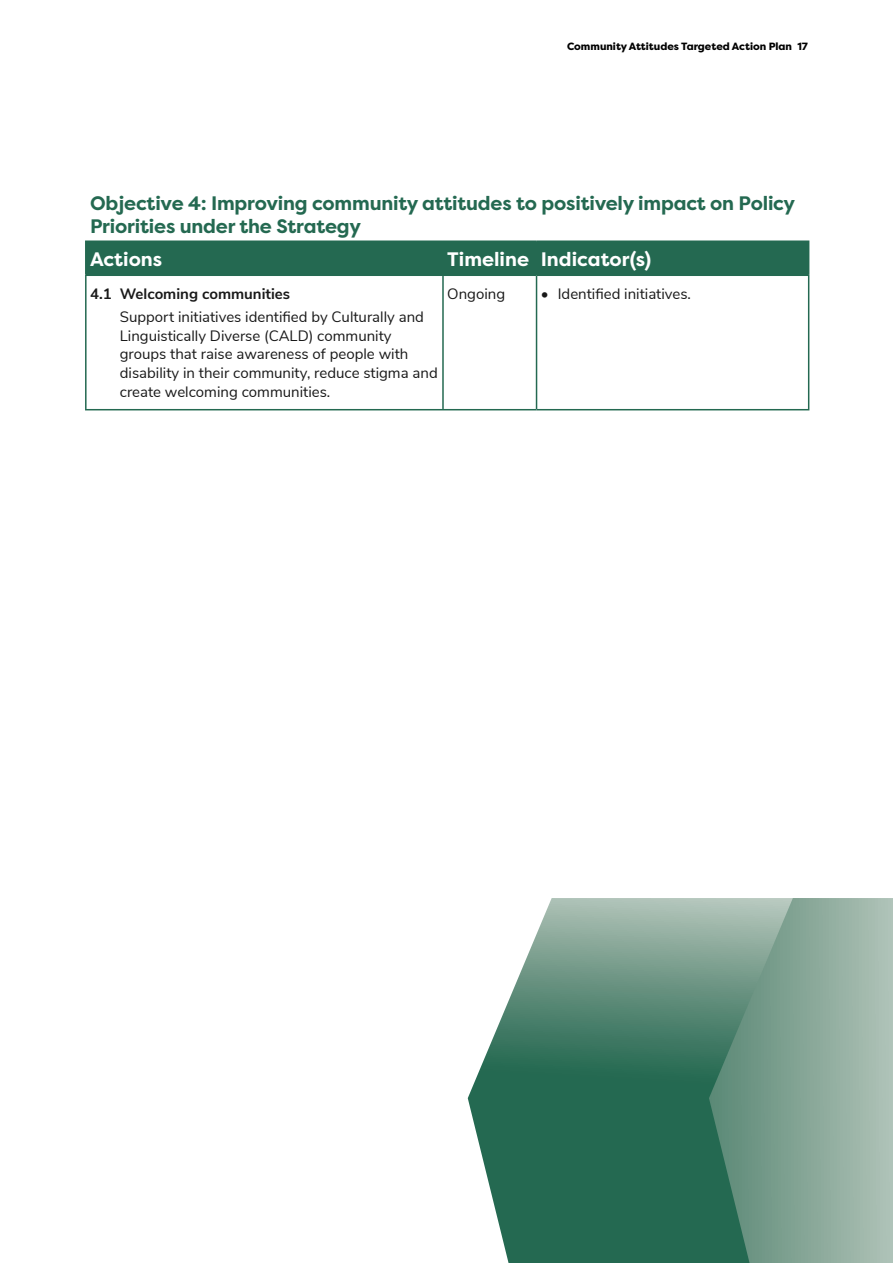
<style>
.page{position:relative;width:893px;height:1263px;background:#fff}
.page>*{position:absolute;margin:0;border:0;box-sizing:border-box;transform-origin:0 0}
.Table_N_header{font:700 19.5px/22.5px "Filson Pro";letter-spacing:-.01em;color:#246951}
.Table_N_header-2{font:700 19.5px "Filson Pro";color:#fff}
.Table_Copy{font:15px/18.8px "Nunito Sans";color:#191919}
.Table_Bold_Headings{font:700 15px "Nunito Sans";color:#191919}
.Table_Bullets_1{font:15px "Nunito Sans";color:#191919}
.Table_Dates{font:15px "Nunito Sans";color:#191919}
.t1{font:800 10.5px "Filson Pro";color:#000}
</style>
<div class="page">
<div style="left:87px;top:242px;width:721px;height:32px;background:#246951"></div>
<hr style="left:85px;top:242px;width:2px;height:32px;background:#246951">
<hr style="left:85px;top:240px;width:358px;height:2px;background:#246951">
<hr style="left:85px;top:274px;width:358px;height:2px;background:#246951">
<hr style="left:443px;top:240px;width:93px;height:2px;background:#246951">
<hr style="left:443px;top:274px;width:93px;height:2px;background:#246951">
<hr style="left:536px;top:240px;width:273px;height:2px;background:#246951">
<hr style="left:808px;top:242px;width:1px;height:32px;background:#246951">
<hr style="left:536px;top:274px;width:273px;height:2px;background:#246951">
<hr style="left:85px;top:276px;width:2px;height:133px;background:#246951">
<hr style="left:85px;top:409px;width:358px;height:1px;background:#246951">
<hr style="left:442px;top:276px;width:2px;height:133px;background:#246951">
<hr style="left:443px;top:409px;width:93px;height:1px;background:#246951">
<hr style="left:536px;top:276px;width:1px;height:133px;background:#246951">
<hr style="left:808px;top:276px;width:1px;height:133px;background:#246951">
<hr style="left:536px;top:409px;width:273px;height:1px;background:#246951">
<svg style="left:468px;top:898px;width:241px;height:365px"></svg>
<svg style="left:709px;top:898px;width:184px;height:365px"></svg>
<p class="t1" style="left:567px;top:40px;width:242px">Community Attitudes Targeted Action Plan 17</p>
<p class="Table_N_header" style="left:90px;top:192px;width:707px">Objective 4: Improving community attitudes to positively impact on Policy<br>Priorities under the Strategy</p>
<p class="Table_N_header-2" style="left:90px;top:246px;width:74px">Actions</p>
<p class="Table_N_header-2" style="left:447px;top:246px;width:83px">Timeline</p>
<p class="Table_N_header-2" style="left:541px;top:246px;width:112px">Indicator(s)</p>
<p class="Table_Bold_Headings" style="left:90px;top:283px;width:202px">4.1 Welcoming communities</p>
<p class="Table_Copy" style="left:120px;top:306px;width:319px">Support initiatives identified by Culturally and Linguistically Diverse (CALD) community groups that raise awareness of people with disability in their community, reduce stigma and create welcoming communities.</p>
<p class="Table_Dates" style="left:447px;top:283px;width:59px">Ongoing</p>
<p class="Table_Bullets_1" style="left:541px;top:283px;width:152px">• Identified initiatives.</p>
</div>
